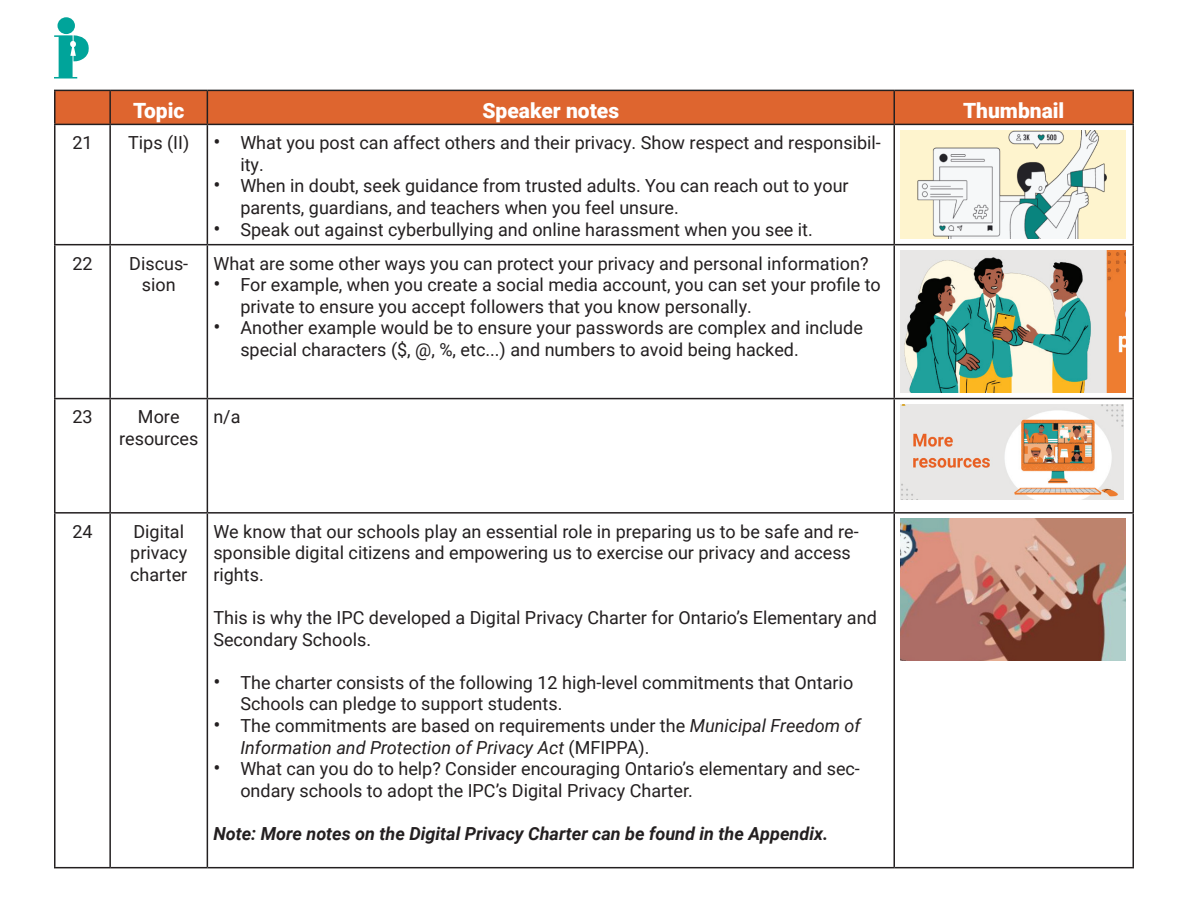
<style>
.page{position:relative;width:1188px;height:918px;background:#fff}
.page>*{position:absolute;margin:0;border:0;box-sizing:border-box;transform-origin:0 0}
.t1{font:900 21px "Roboto";color:#fff}
.t2{font:18px/21.6px "Roboto";color:#231f20}
.t3{font:italic 18px/21.6px "Roboto";color:#231f20}
.t4{font:italic 700 18px "Roboto";color:#231f20}
.s1{font-size:21px}
.s2{font-style:normal;font-size:21px}
.s3{font-style:normal}
</style>
<div class="page">
<svg style="left:54px;top:35px;width:35px;height:44px"></svg>
<div style="left:58px;top:17px;width:17px;height:17px;background:#00a49a;border-radius:50%"></div>
<div style="left:56px;top:91px;width:1076px;height:33px;background:#de652f"></div>
<hr style="left:54px;top:90px;width:56px;height:1px;background:#231f20">
<hr style="left:54px;top:91px;width:2px;height:33px;background:#231f20">
<hr style="left:110px;top:90px;width:97px;height:1px;background:#231f20">
<hr style="left:109px;top:91px;width:2px;height:33px;background:#231f20">
<hr style="left:207px;top:90px;width:687px;height:1px;background:#231f20">
<hr style="left:207px;top:91px;width:1px;height:33px;background:#231f20">
<hr style="left:894px;top:90px;width:240px;height:1px;background:#231f20">
<hr style="left:893px;top:91px;width:2px;height:33px;background:#231f20">
<hr style="left:1132px;top:91px;width:2px;height:33px;background:#231f20">
<hr style="left:54px;top:124px;width:56px;height:1px;background:#231f20">
<hr style="left:54px;top:125px;width:2px;height:119px;background:#231f20">
<hr style="left:110px;top:124px;width:97px;height:1px;background:#231f20">
<hr style="left:109px;top:125px;width:2px;height:119px;background:#231f20">
<hr style="left:207px;top:124px;width:687px;height:1px;background:#231f20">
<hr style="left:207px;top:125px;width:1px;height:119px;background:#231f20">
<hr style="left:894px;top:124px;width:240px;height:1px;background:#231f20">
<hr style="left:893px;top:125px;width:2px;height:119px;background:#231f20">
<hr style="left:1132px;top:125px;width:2px;height:119px;background:#231f20">
<hr style="left:54px;top:244px;width:56px;height:1px;background:#231f20">
<hr style="left:54px;top:245px;width:2px;height:153px;background:#231f20">
<hr style="left:110px;top:244px;width:97px;height:1px;background:#231f20">
<hr style="left:109px;top:245px;width:2px;height:153px;background:#231f20">
<hr style="left:207px;top:244px;width:687px;height:1px;background:#231f20">
<hr style="left:207px;top:245px;width:1px;height:153px;background:#231f20">
<hr style="left:894px;top:244px;width:240px;height:1px;background:#231f20">
<hr style="left:893px;top:245px;width:2px;height:153px;background:#231f20">
<hr style="left:1132px;top:245px;width:2px;height:153px;background:#231f20">
<hr style="left:54px;top:398px;width:56px;height:1px;background:#231f20">
<hr style="left:54px;top:399px;width:2px;height:113px;background:#231f20">
<hr style="left:110px;top:398px;width:97px;height:1px;background:#231f20">
<hr style="left:109px;top:399px;width:2px;height:113px;background:#231f20">
<hr style="left:207px;top:398px;width:687px;height:1px;background:#231f20">
<hr style="left:207px;top:399px;width:1px;height:113px;background:#231f20">
<hr style="left:894px;top:398px;width:240px;height:1px;background:#231f20">
<hr style="left:893px;top:399px;width:2px;height:113px;background:#231f20">
<hr style="left:1132px;top:399px;width:2px;height:113px;background:#231f20">
<hr style="left:54px;top:512px;width:56px;height:2px;background:#231f20">
<hr style="left:54px;top:514px;width:2px;height:353px;background:#231f20">
<hr style="left:110px;top:512px;width:97px;height:2px;background:#231f20">
<hr style="left:109px;top:514px;width:2px;height:353px;background:#231f20">
<hr style="left:207px;top:512px;width:687px;height:2px;background:#231f20">
<hr style="left:207px;top:514px;width:1px;height:353px;background:#231f20">
<hr style="left:894px;top:512px;width:240px;height:2px;background:#231f20">
<hr style="left:893px;top:514px;width:2px;height:353px;background:#231f20">
<hr style="left:1132px;top:514px;width:2px;height:353px;background:#231f20">
<hr style="left:54px;top:867px;width:56px;height:1px;background:#231f20">
<hr style="left:110px;top:867px;width:97px;height:1px;background:#231f20">
<hr style="left:207px;top:867px;width:687px;height:1px;background:#231f20">
<hr style="left:894px;top:867px;width:240px;height:1px;background:#231f20">
<img style="left:900px;top:130px;width:225px;height:109px">
<img style="left:900px;top:251px;width:225px;height:142px">
<img style="left:900px;top:405px;width:223px;height:95px">
<img style="left:900px;top:519px;width:225px;height:142px">
<p class="t1" style="left:133px;top:96px;width:53px">Topic</p>
<p class="t1" style="left:482px;top:96px;width:138px">Speaker notes</p>
<p class="t1" style="left:963px;top:96px;width:103px">Thumbnail</p>
<p class="t2" style="left:72px;top:131px;width:22px">21</p>
<p class="t2" style="left:240px;top:131px;width:642px;text-indent:-112px">Tips (II) <span class="s1">•</span> What you post can affect others and their privacy. Show respect and responsibil&shy;ity.</p>
<p class="t2" style="left:240px;top:175px;width:610px;text-indent:-27px"><span class="s1">•</span> When in doubt, seek guidance from trusted adults. You can reach out to your parents, guardians, and teachers when you feel unsure.</p>
<p class="t2" style="left:213px;top:218px;width:601px"><span class="s1">•</span> Speak out against cyberbullying and online harassment when you see it.</p>
<p class="t2" style="left:72px;top:252px;width:22px">22</p>
<p class="t2" style="left:129px;top:252px;width:61px;text-align:center">Discus&shy;sion</p>
<p class="t2" style="left:213px;top:252px;width:657px">What are some other ways you can protect your privacy and personal information?</p>
<p class="t2" style="left:240px;top:273px;width:642px;text-indent:-27px"><span class="s1">•</span> For example, when you create a social media account, you can set your profile to private to ensure you accept followers that you know personally.</p>
<p class="t2" style="left:240px;top:316px;width:624px;text-indent:-27px"><span class="s1">•</span> Another example would be to ensure your passwords are complex and include special characters ($, @, %, etc...) and numbers to avoid being hacked.</p>
<p class="t2" style="left:72px;top:406px;width:22px">23</p>
<p class="t2" style="left:119px;top:406px;width:81px;text-align:center">More resources</p>
<p class="t2" style="left:213px;top:406px;width:29px">n/a</p>
<p class="t2" style="left:72px;top:520px;width:22px">24</p>
<p class="t2" style="left:130px;top:520px;width:59px">Digital privacy charter</p>
<p class="t2" style="left:213px;top:520px;width:647px">We know that our schools play an essential role in preparing us to be safe and re&shy;sponsible digital citizens and empowering us to exercise our privacy and access rights.</p>
<p class="t2" style="left:213px;top:606px;width:665px">This is why the IPC developed a Digital Privacy Charter for Ontario’s Elementary and<br>Secondary Schools.</p>
<p class="t2" style="left:240px;top:671px;width:614px;text-indent:-27px"><span class="s1">•</span> The charter consists of the following 12 high-level commitments that Ontario<br>Schools can pledge to support students.</p>
<p class="t3" style="left:240px;top:714px;width:622px;text-indent:-27px"><span class="s2">•</span> <span class="s3">The commitments are based on requirements under the</span> Municipal Freedom of<br>Information and Protection of Privacy Act <span class="s3">(MFIPPA).</span></p>
<p class="t2" style="left:240px;top:757px;width:621px;text-indent:-27px"><span class="s1">•</span> What can you do to help? Consider encouraging Ontario’s elementary and sec&shy;ondary schools to adopt the IPC’s Digital Privacy Charter.</p>
<p class="t4" style="left:213px;top:821px;width:616px">Note: More notes on the Digital Privacy Charter can be found in the Appendix.</p>
</div>
